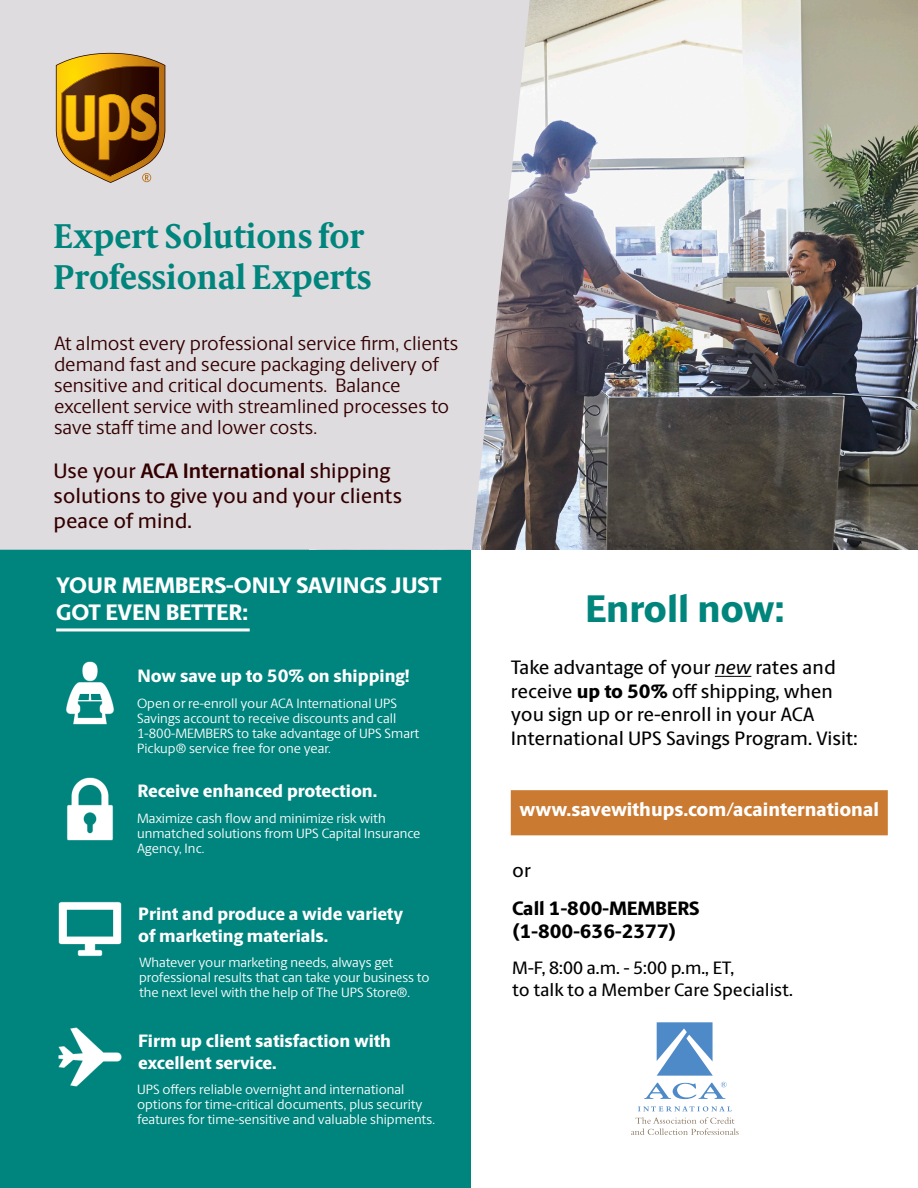
<style>
.page{position:relative;width:918px;height:1188px;background:#fff}
.page>*{position:absolute;margin:0;border:0;box-sizing:border-box;transform-origin:0 0}
.t1{font:800 38.55px "UPS Berlingske Sans";color:#00857d}
.t2{font:700 34.5px "UPS Berlingske Serif Tx";color:#00857d}
.t3{font:800 22.5px/27px "UPS Berlingske Sans";letter-spacing:-.01em;color:#fff}
.t4{font:500 21px/25.2px "UPS Berlingske Sans";color:#300}
.t5{font:700 21px "UPS Berlingske Sans";color:#300}
.t6{font:19.5px/21px "UPS Berlingske Sans";color:#300}
.t7{font:500 19.5px/23.4px "UPS Berlingske Sans";color:#000}
.t8{font:800 19.5px "UPS Berlingske Sans";color:#fff}
.t9{font:800 19.5px "UPS Berlingske Sans";color:#000}
.t10{font:800 18px/21.6px "UPS Berlingske Sans";color:#fff}
.t11{font:500 18px "UPS Berlingske Sans";color:#000}
.t12{font:13.5px/15px "UPS Berlingske Sans";color:#fff}
.s1{font-weight:500}
.s2{font-style:italic}
.s3{font-weight:800}
</style>
<div class="page">
<div style="left:0;top:550px;width:472px;height:638px;background:#00857e"></div>
<img style="left:530px;top:0;width:388px;height:549px">
<div style="left:0;top:0;width:530px;height:550px;background:#dfdce0"></div>
<svg style="left:56px;top:53px;width:109px;height:130px;background:#996d27"></svg>
<img style="left:66px;top:661px;width:48px;height:64px">
<img style="left:67px;top:777px;width:46px;height:64px">
<img style="left:58px;top:901px;width:64px;height:56px">
<div style="left:511px;top:790px;width:377px;height:45px;background:#ca7a31;border:2px solid #ca7a31"></div>
<svg style="left:657px;top:1022px;width:56px;height:54px"></svg>
<svg style="left:638px;top:1106px;width:94px;height:5px"></svg>
<svg style="left:631px;top:1117px;width:108px;height:18px"></svg>
<svg style="left:644px;top:1082px;width:83px;height:17px"></svg>
<img style="left:58px;top:1027px;width:64px;height:60px">
<hr style="left:56px;top:628px;width:194px;height:3px;background:#fff">
<hr style="left:715px;top:676px;width:36px;height:1px;background:#000">
<p class="t2" style="left:54px;top:211px;width:312px">Expert Solutions for</p>
<p class="t2" style="left:54px;top:252px;width:320px">Professional Experts</p>
<p class="t6" style="left:54px;top:332px;width:406px">At almost every professional service firm, clients demand fast and secure packaging delivery of</p>
<p class="t6" style="left:54px;top:374px;width:348px">sensitive and critical documents. Balance</p>
<p class="t6" style="left:54px;top:395px;width:397px">excellent service with streamlined processes to save staff time and lower costs.</p>
<p class="t5" style="left:54px;top:455px;width:338px"><span class="s1">Use your</span> ACA International <span class="s1">shipping</span></p>
<p class="t4" style="left:54px;top:483px;width:350px">solutions to give you and your clients peace of mind.</p>
<p class="t3" style="left:56px;top:571px;width:387px">YOUR MEMBERS-ONLY SAVINGS JUST<br>GOT EVEN BETTER:</p>
<p class="t10" style="left:138px;top:665px;width:274px">Now save up to 50% on shipping!</p>
<p class="t12" style="left:137px;top:695px;width:284px">Open or re-enroll your ACA International UPS Savings account to receive discounts and call 1-800-MEMBERS to take advantage of UPS Smart Pickup® service free for one year.</p>
<p class="t10" style="left:138px;top:780px;width:241px">Receive enhanced protection.</p>
<p class="t12" style="left:137px;top:810px;width:250px">Maximize cash flow and minimize risk with</p>
<p class="t12" style="left:137px;top:825px;width:285px">unmatched solutions from UPS Capital Insurance<br>Agency, Inc.</p>
<p class="t10" style="left:138px;top:903px;width:267px">Print and produce a wide variety of marketing materials.</p>
<p class="t12" style="left:139px;top:954px;width:256px">Whatever your marketing needs, always get</p>
<p class="t12" style="left:139px;top:969px;width:292px">professional results that can take your business to the next level with the help of The UPS Store®.</p>
<p class="t10" style="left:138px;top:1030px;width:254px">Firm up client satisfaction with excellent service.</p>
<p class="t12" style="left:137px;top:1081px;width:299px">UPS offers reliable overnight and international options for time-critical documents, plus security features for time-sensitive and valuable shipments.</p>
<p class="t1" style="left:585px;top:580px;width:201px">Enroll now:</p>
<p class="t7" style="left:511px;top:655px;width:326px">Take advantage of your <span class="s2">new</span> rates and receive <span class="s3">up to 50%</span> off shipping, when you sign up or re-enroll in your ACA</p>
<p class="t7" style="left:511px;top:725px;width:348px">International UPS Savings Program. Visit:</p>
<p class="t8" style="left:520px;top:794px;width:361px">www.savewithups.com/acainternational</p>
<p class="t7" style="left:512px;top:858px;width:20px">or</p>
<p class="t9" style="left:512px;top:893px;width:189px">Call 1-800-MEMBERS</p>
<p class="t9" style="left:512px;top:917px;width:165px">(1-800-636-2377)</p>
<p class="t11" style="left:512px;top:953px;width:223px">M-F, 8:00 a.m. - 5:00 p.m., ET,</p>
<p class="t11" style="left:512px;top:975px;width:282px">to talk to a Member Care Specialist.</p>
</div>
